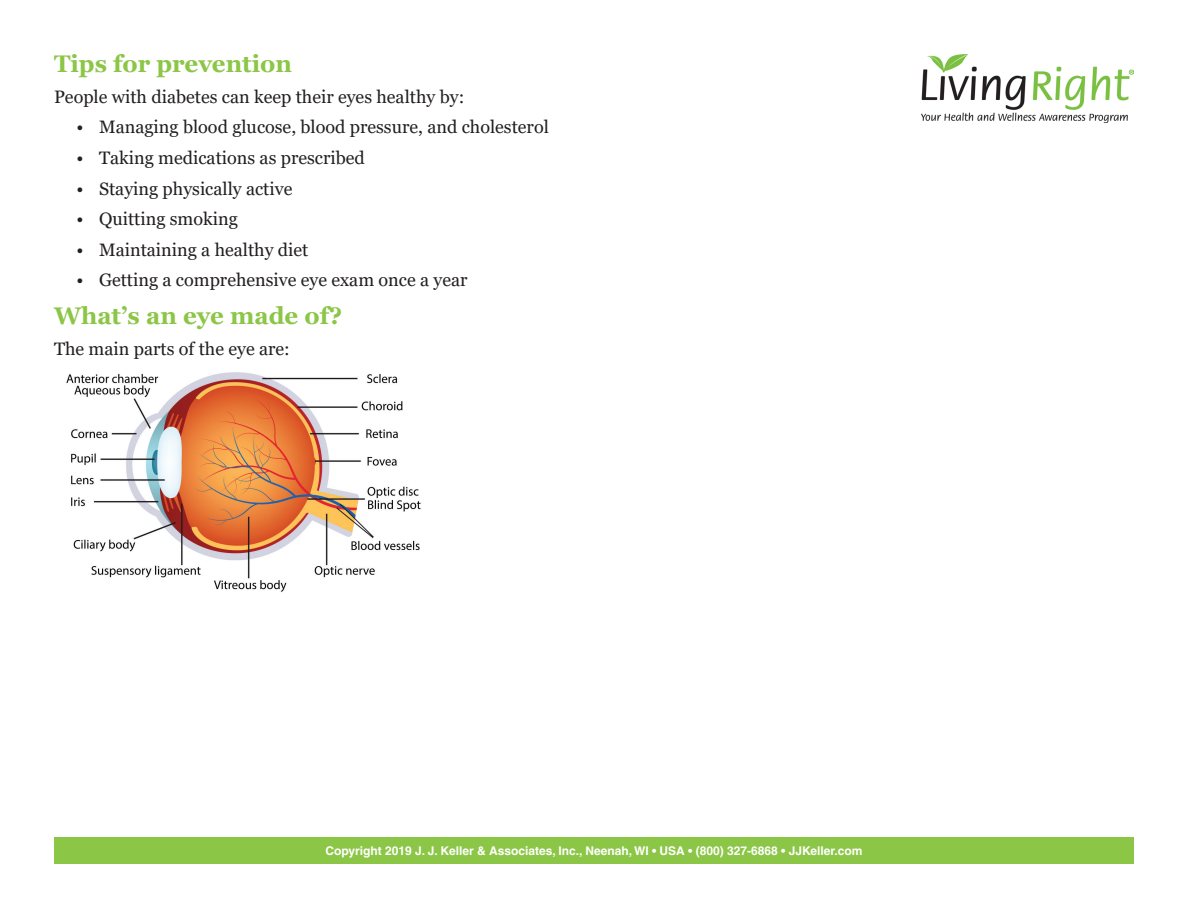
<style>
.page{position:relative;width:1188px;height:918px;background:#fff}
.page>*{position:absolute;margin:0;border:0;box-sizing:border-box;transform-origin:0 0}
.Heading_2{font:700 24px "Georgia";color:#8bc646}
.Body{font:18px "Georgia";color:#231f20}
.t1{font:700 12px "Helvetica LT Pro";color:#fff}
</style>
<div class="page">
<div style="left:54px;top:837px;width:1080px;height:27px;background:#8bc646"></div>
<img style="left:921px;top:54px;width:213px;height:69px">
<img style="left:66px;top:372px;width:355px;height:220px">
<p class="Heading_2" style="left:54px;top:48px;width:240px">Tips for prevention</p>
<p class="Body" style="left:54px;top:86px;width:412px">People with diabetes can keep their eyes healthy by:</p>
<p class="Body" style="left:76px;top:116px;width:474px">• Managing blood glucose, blood pressure, and cholesterol</p>
<p class="Body" style="left:76px;top:147px;width:290px">• Taking medications as prescribed</p>
<p class="Body" style="left:76px;top:177px;width:217px">• Staying physically active</p>
<p class="Body" style="left:76px;top:208px;width:163px">• Quitting smoking</p>
<p class="Body" style="left:76px;top:239px;width:233px">• Maintaining a healthy diet</p>
<p class="Body" style="left:76px;top:269px;width:392px">• Getting a comprehensive eye exam once a year</p>
<p class="Heading_2" style="left:54px;top:300px;width:290px">What’s an eye made of?</p>
<p class="Body" style="left:54px;top:338px;width:237px">The main parts of the eye are:</p>
<p class="t1" style="left:325px;top:843px;width:539px">Copyright 2019 J. J. Keller &amp; Associates, Inc., Neenah, WI • USA • (800) 327-6868 • JJKeller.com</p>
</div>
